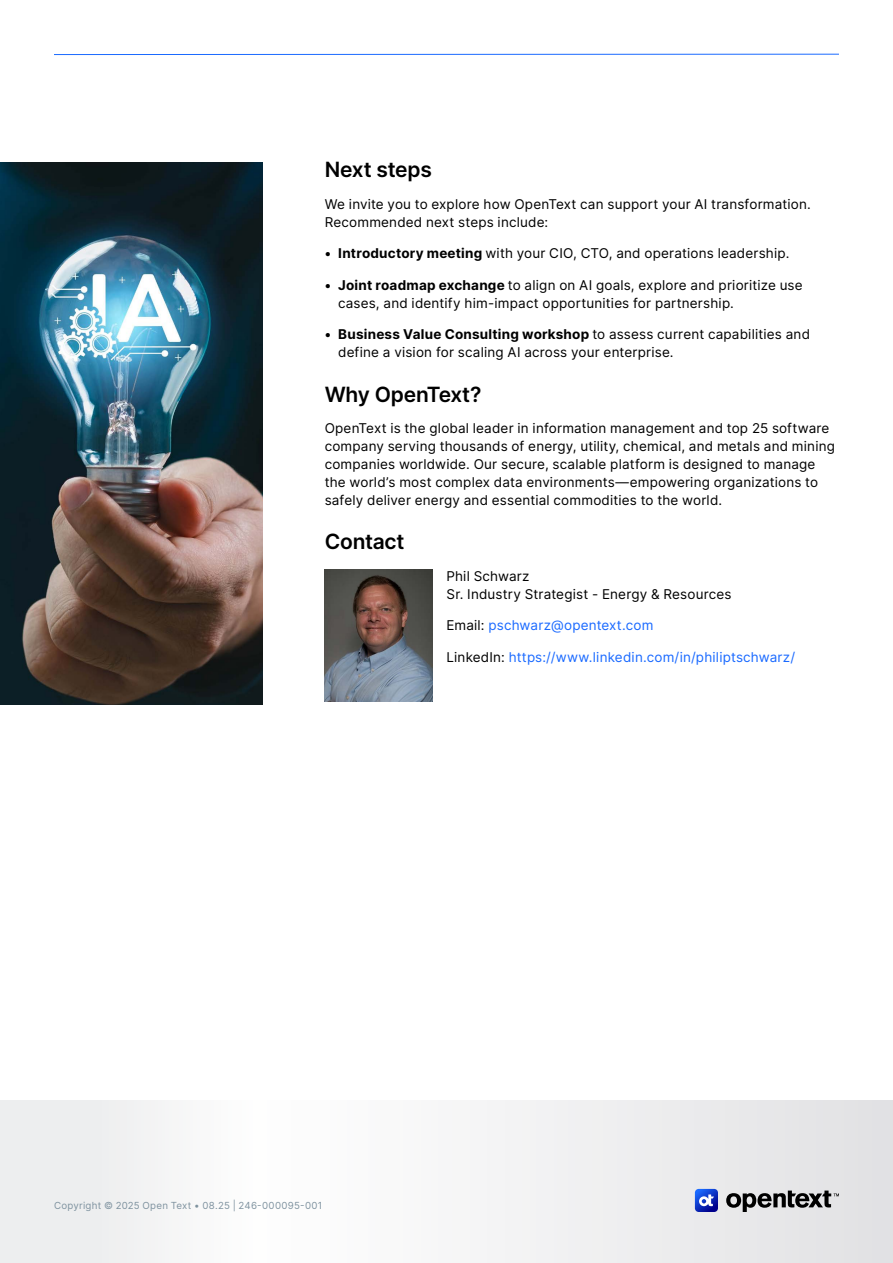
<style>
.page{position:relative;width:893px;height:1263px;background:#fff}
.page>*{position:absolute;margin:0;border:0;box-sizing:border-box;transform-origin:0 0}
.H2_Heading{font:600 21px "Inter";letter-spacing:-.01em;color:#000}
.Body{font:13.5px/18px "Inter";letter-spacing:.015em;color:#000}
.Body-2{font:13.5px "Inter";letter-spacing:.015em;color:#1a6aff}
.t1{font:9.75px "Inter";letter-spacing:.025em;color:#7e929f}
.s1{font-weight:700}
.s2{color:#000}
</style>
<div class="page">
<svg style="left:0;top:1101px;width:893px;height:162px"></svg>
<svg style="left:726px;top:1190px;width:113px;height:22px"></svg>
<svg style="left:695px;top:1189px;width:23px;height:23px"></svg>
<img style="left:0;top:163px;width:263px;height:542px">
<hr style="left:54px;top:54px;width:785px;height:1px;background:#1a6aff">
<img style="left:325px;top:569px;width:108px;height:132px">
<h2 class="H2_Heading" style="left:325px;top:154px;width:109px">Next steps</h2>
<p class="Body" style="left:325px;top:195px;width:488px">We invite you to explore how OpenText can support your AI transformation.<br>Recommended next steps include:</p>
<p class="Body" style="left:325px;top:244px;width:466px"><span class="s1">• Introductory meeting</span> with your CIO, CTO, and operations leadership.</p>
<p class="Body" style="left:338px;top:276px;width:466px;text-indent:-14px"><span class="s1">• Joint roadmap exchange</span> to align on AI goals, explore and prioritize use cases, and identify him-impact opportunities for partnership.</p>
<p class="Body" style="left:338px;top:325px;width:473px;text-indent:-14px"><span class="s1">• Business Value Consulting workshop</span> to assess current capabilities and define a vision for scaling AI across your enterprise.</p>
<h2 class="H2_Heading" style="left:325px;top:379px;width:159px">Why OpenText?</h2>
<p class="Body" style="left:325px;top:419px;width:512px">OpenText is the global leader in information management and top 25 software company serving thousands of energy, utility, chemical, and metals and mining companies worldwide. Our secure, scalable platform is designed to manage the world’s most complex data environments—empowering organizations to safely deliver energy and essential commodities to the world.</p>
<h2 class="H2_Heading" style="left:325px;top:526px;width:81px">Contact</h2>
<p class="Body" style="left:446px;top:567px;width:287px">Phil Schwarz<br>Sr. Industry Strategist - Energy &amp; Resources</p>
<p class="Body-2" style="left:446px;top:616px;width:208px"><span class="s2">Email:</span> pschwarz@opentext.com</p>
<p class="Body-2" style="left:446px;top:647px;width:350px"><span class="s2">LinkedIn:</span> https://www.linkedin.com/in/philiptschwarz/</p>
<p class="t1" style="left:54px;top:1198px;width:270px">Copyright © 2025 Open Text • 08.25 | 246-000095-001</p>
</div>
